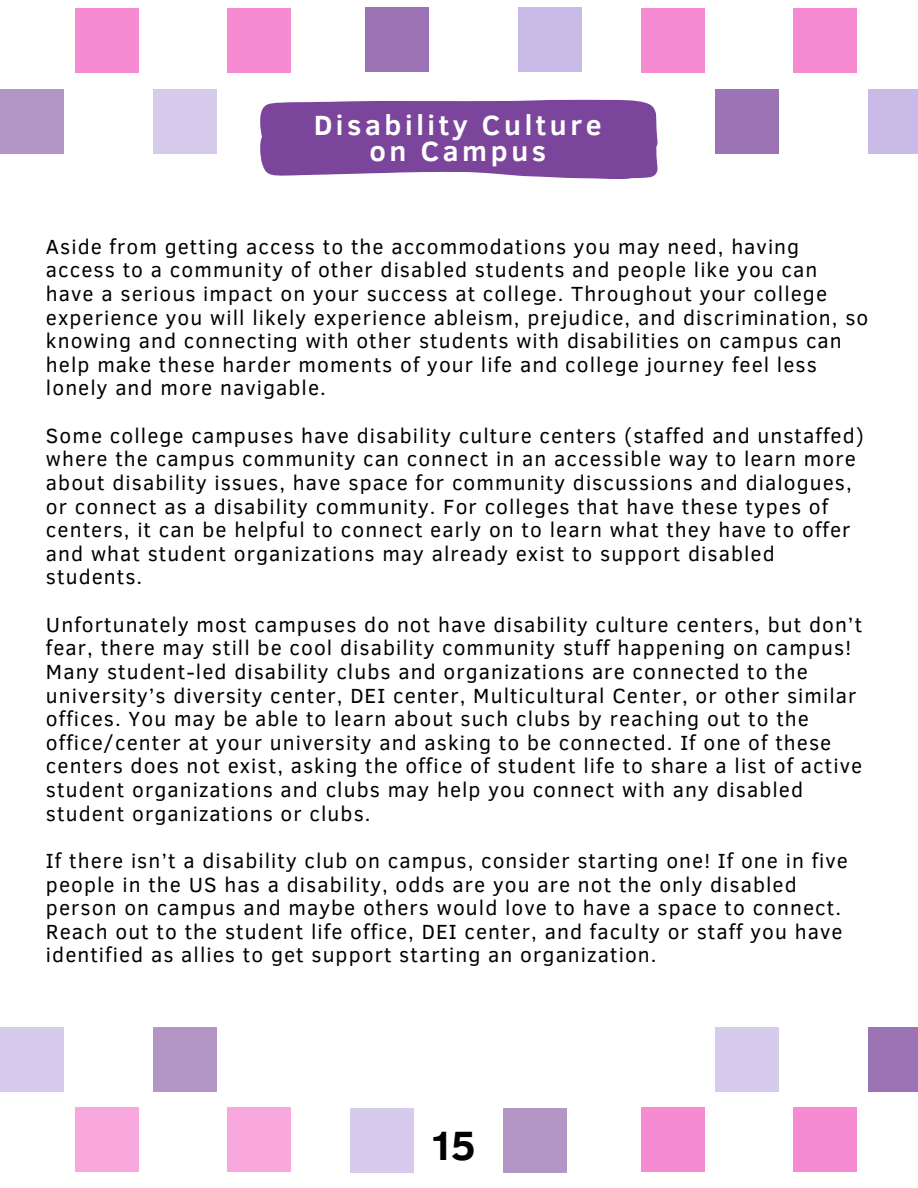
<style>
.page{position:relative;width:918px;height:1188px;background:#fff}
.page>*{position:absolute;margin:0;border:0;box-sizing:border-box;transform-origin:0 0}
.t1{font:700 42px "Clear Sans";color:#000}
.t2{font:700 28.5px/25.8px "Clear Sans";letter-spacing:.125em;color:#fff;text-align:center}
.t3{font:21px/23.7px "Clear Sans";letter-spacing:.05em;color:#000}
</style>
<div class="page">
<svg style="left:260px;top:100px;width:398px;height:79px;background:#8452a2"></svg>
<div style="left:868px;top:1027px;width:50px;height:65px;background:#9c73b4"></div>
<div style="left:715px;top:1027px;width:64px;height:65px;background:#d6cbed"></div>
<div style="left:641px;top:1108px;width:64px;height:64px;background:#f68bd2"></div>
<div style="left:793px;top:1108px;width:64px;height:64px;background:#f68bd2"></div>
<hr style="left:0;top:1187px;width:64px;height:1px;background:#7b459b">
<hr style="left:153px;top:1187px;width:64px;height:1px;background:#b7a3e0">
<div style="left:227px;top:1107px;width:64px;height:65px;background:#f8a8dd"></div>
<div style="left:153px;top:1027px;width:64px;height:65px;background:#b496c6"></div>
<div style="left:0;top:1027px;width:64px;height:65px;background:#d6cbed"></div>
<div style="left:75px;top:1107px;width:64px;height:65px;background:#f8a8dd"></div>
<div style="left:503px;top:1109px;width:64px;height:64px;background:#b496c6"></div>
<div style="left:350px;top:1109px;width:63px;height:64px;background:#d6cbed"></div>
<div style="left:0;top:89px;width:64px;height:65px;background:#b496c6"></div>
<div style="left:153px;top:89px;width:64px;height:65px;background:#d6cbed"></div>
<div style="left:227px;top:8px;width:64px;height:65px;background:#f68bd2"></div>
<div style="left:75px;top:8px;width:64px;height:65px;background:#f68bd2"></div>
<div style="left:641px;top:8px;width:64px;height:65px;background:#f68bd2"></div>
<div style="left:715px;top:89px;width:64px;height:65px;background:#9c73b4"></div>
<div style="left:868px;top:89px;width:50px;height:65px;background:#c9bae7"></div>
<div style="left:793px;top:8px;width:64px;height:65px;background:#f68bd2"></div>
<div style="left:365px;top:7px;width:64px;height:65px;background:#9c73b4"></div>
<div style="left:519px;top:7px;width:63px;height:65px;background:#c9bae7"></div>
<p class="t2" style="left:314px;top:111px;width:289px">Disability Culture on Campus</p>
<p class="t3" style="left:46px;top:233px;width:824px">Aside from getting access to the accommodations you may need, having access to a community of other disabled students and people like you can have a serious impact on your success at college. Throughout your college experience you will likely experience ableism, prejudice, and discrimination, so knowing and connecting with other students with disabilities on campus can help make these harder moments of your life and college journey feel less lonely and more navigable.</p>
<p class="t3" style="left:46px;top:422px;width:819px">Some college campuses have disability culture centers (staffed and unstaffed) where the campus community can connect in an accessible way to learn more about disability issues, have space for community discussions and dialogues, or connect as a disability community. For colleges that have these types of centers, it can be helpful to connect early on to learn what they have to offer and what student organizations may already exist to support disabled students.</p>
<p class="t3" style="left:46px;top:611px;width:818px">Unfortunately most campuses do not have disability culture centers, but don’t fear, there may still be cool disability community stuff happening on campus!<br>Many student-led disability clubs and organizations are connected to the university’s diversity center, DEI center, Multicultural Center, or other similar offices. You may be able to learn about such clubs by reaching out to the office/center at your university and asking to be connected. If one of these centers does not exist, asking the office of student life to share a list of active student organizations and clubs may help you connect with any disabled student organizations or clubs.</p>
<p class="t3" style="left:46px;top:848px;width:804px">If there isn’t a disability club on campus, consider starting one! If one in five people in the US has a disability, odds are you are not the only disabled person on campus and maybe others would love to have a space to connect.<br>Reach out to the student life office, DEI center, and faculty or staff you have identified as allies to get support starting an organization.</p>
<h1 class="t1" style="left:429px;top:1115px;width:49px">15</h1>
</div>
